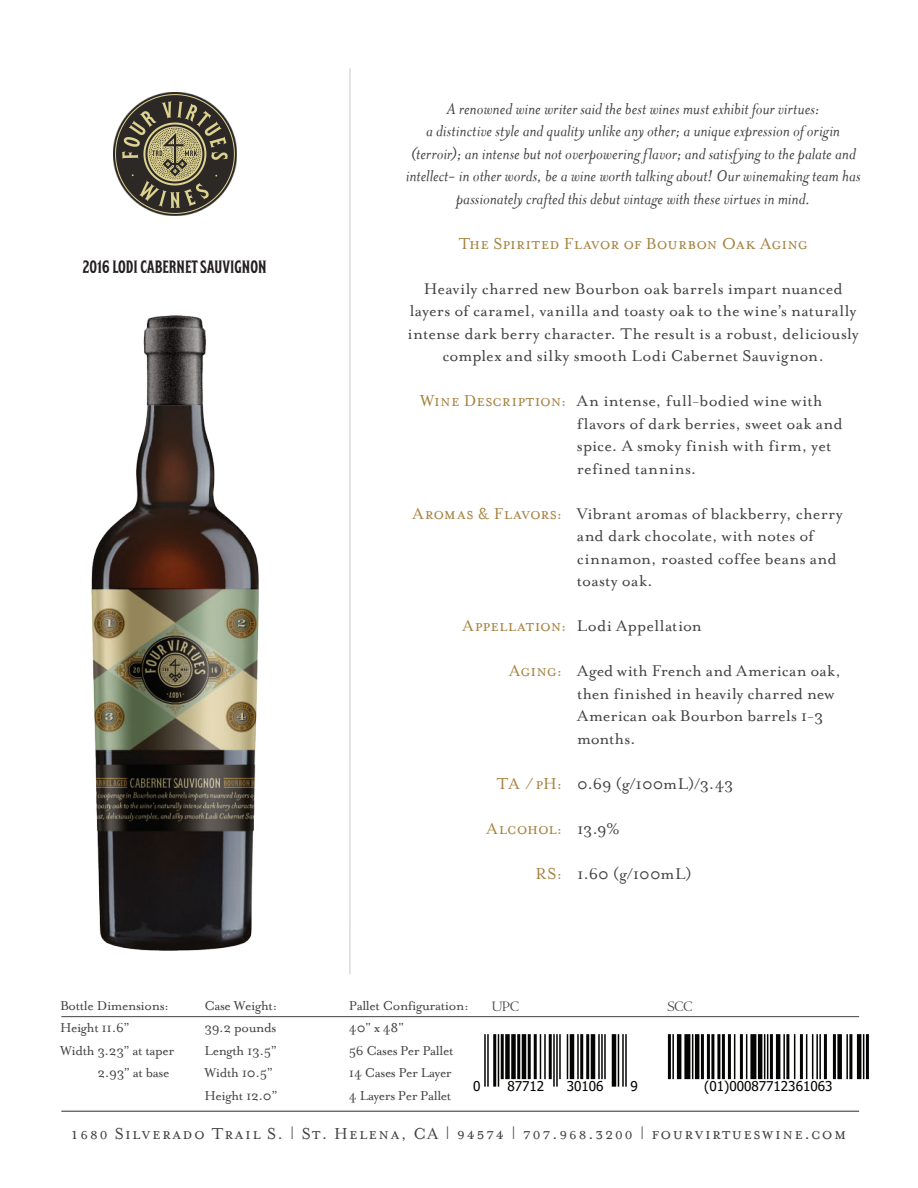
<style>
.page{position:relative;width:918px;height:1188px;background:#fff}
.page>*{position:absolute;margin:0;border:0;box-sizing:border-box;transform-origin:0 0}
.t1{font:18px/22.5px "Mrs Eaves Roman";letter-spacing:.01em;color:#40433f}
.t2{font:italic 18px/22.5px "Mrs Eaves";color:#40433f;text-align:center}
.t3{font:18px "Mrs Eaves Small Caps";letter-spacing:.075em;color:#40433f}
.t4{font:18px "Mrs Eaves Small Caps";letter-spacing:.005em;color:#a58240}
.t5{font:18px "Herschel Butter";color:#231f20}
.t6{font:15px/22.5px "Mrs Eaves Roman";letter-spacing:-.025em;color:#40433f}
.t7{font:15px "Centaur MT Std";letter-spacing:-.025em;color:#40433f}
.t8{font:13.5px "Tahoma";color:#040503}
.s1{font-family:"Mrs Eaves Small Caps";color:#a58240}
.s2{font-family:"Mrs Eaves Roman";color:#40433f}
.s3{font-family:"Mrs Eaves Roman"}
</style>
<div class="page">
<img style="left:91px;top:315px;width:167px;height:635px">
<img style="left:113px;top:92px;width:124px;height:124px">
<hr style="left:61px;top:1111px;width:798px;height:1px;background:#40433f">
<hr style="left:61px;top:1016px;width:798px;height:1px;background:#40433f">
<hr style="left:350px;top:68px;width:1px;height:906px;background:#40433f">
<svg style="left:496px;top:1034px;width:124px;height:53px"></svg>
<hr style="left:487px;top:1034px;width:2px;height:53px;background:#040503">
<hr style="left:484px;top:1034px;width:2px;height:53px;background:#040503">
<hr style="left:493px;top:1034px;width:3px;height:53px;background:#040503">
<hr style="left:498px;top:1034px;width:1px;height:53px;background:#040503">
<hr style="left:501px;top:1034px;width:3px;height:45px;background:#040503">
<div style="left:511px;top:1034px;width:5px;height:45px;background:#040503"></div>
<div style="left:505px;top:1034px;width:5px;height:45px;background:#040503"></div>
<hr style="left:517px;top:1034px;width:3px;height:45px;background:#040503">
<hr style="left:522px;top:1034px;width:4px;height:45px;background:#040503">
<hr style="left:534px;top:1034px;width:3px;height:45px;background:#040503">
<hr style="left:528px;top:1034px;width:3px;height:45px;background:#040503">
<hr style="left:544px;top:1034px;width:2px;height:45px;background:#040503">
<hr style="left:540px;top:1034px;width:1px;height:45px;background:#040503">
<hr style="left:549px;top:1034px;width:3px;height:45px;background:#040503">
<hr style="left:567px;top:1034px;width:1px;height:45px;background:#040503">
<hr style="left:559px;top:1034px;width:2px;height:45px;background:#040503">
<hr style="left:556px;top:1034px;width:2px;height:53px;background:#040503">
<hr style="left:553px;top:1034px;width:2px;height:53px;background:#040503">
<hr style="left:570px;top:1034px;width:4px;height:45px;background:#040503">
<hr style="left:577px;top:1034px;width:2px;height:45px;background:#040503">
<hr style="left:586px;top:1034px;width:3px;height:45px;background:#040503">
<hr style="left:580px;top:1034px;width:3px;height:45px;background:#040503">
<hr style="left:591px;top:1034px;width:4px;height:45px;background:#040503">
<hr style="left:604px;top:1034px;width:2px;height:45px;background:#040503">
<hr style="left:601px;top:1034px;width:2px;height:45px;background:#040503">
<hr style="left:598px;top:1034px;width:2px;height:45px;background:#040503">
<hr style="left:612px;top:1034px;width:4px;height:53px;background:#040503">
<hr style="left:625px;top:1034px;width:2px;height:53px;background:#040503">
<hr style="left:622px;top:1034px;width:2px;height:53px;background:#040503">
<hr style="left:618px;top:1034px;width:1px;height:53px;background:#040503">
<svg style="left:667px;top:1034px;width:202px;height:46px"></svg>
<hr style="left:668px;top:1034px;width:3px;height:45px;background:#040503">
<hr style="left:672px;top:1034px;width:2px;height:45px;background:#040503">
<hr style="left:677px;top:1034px;width:4px;height:45px;background:#040503">
<div style="left:684px;top:1034px;width:6px;height:45px;background:#040503"></div>
<hr style="left:692px;top:1034px;width:1px;height:45px;background:#040503">
<hr style="left:695px;top:1034px;width:4px;height:45px;background:#040503">
<hr style="left:728px;top:1034px;width:3px;height:45px;background:#040503">
<hr style="left:722px;top:1034px;width:3px;height:45px;background:#040503">
<hr style="left:717px;top:1034px;width:3px;height:45px;background:#040503">
<hr style="left:711px;top:1034px;width:3px;height:45px;background:#040503">
<hr style="left:707px;top:1034px;width:3px;height:45px;background:#040503">
<hr style="left:701px;top:1034px;width:3px;height:45px;background:#040503">
<hr style="left:734px;top:1034px;width:1px;height:45px;background:#040503">
<hr style="left:740px;top:1034px;width:3px;height:45px;background:#040503">
<hr style="left:746px;top:1034px;width:1px;height:45px;background:#040503">
<div style="left:750px;top:1034px;width:6px;height:45px;background:#040503"></div>
<hr style="left:758px;top:1034px;width:4px;height:45px;background:#040503">
<hr style="left:767px;top:1034px;width:1px;height:45px;background:#040503">
<hr style="left:764px;top:1034px;width:1px;height:45px;background:#040503">
<hr style="left:770px;top:1034px;width:3px;height:45px;background:#040503">
<hr style="left:776px;top:1034px;width:4px;height:45px;background:#040503">
<hr style="left:783px;top:1034px;width:2px;height:45px;background:#040503">
<hr style="left:786px;top:1034px;width:3px;height:45px;background:#040503">
<hr style="left:794px;top:1034px;width:1px;height:45px;background:#040503">
<hr style="left:800px;top:1034px;width:3px;height:45px;background:#040503">
<hr style="left:819px;top:1034px;width:2px;height:45px;background:#040503">
<hr style="left:816px;top:1034px;width:2px;height:45px;background:#040503">
<hr style="left:812px;top:1034px;width:1px;height:45px;background:#040503">
<hr style="left:806px;top:1034px;width:1px;height:45px;background:#040503">
<hr style="left:833px;top:1034px;width:3px;height:45px;background:#040503">
<hr style="left:824px;top:1034px;width:3px;height:45px;background:#040503">
<div style="left:837px;top:1034px;width:5px;height:45px;background:#040503"></div>
<hr style="left:846px;top:1034px;width:2px;height:45px;background:#040503">
<hr style="left:849px;top:1034px;width:3px;height:45px;background:#040503">
<hr style="left:857px;top:1034px;width:4px;height:45px;background:#040503">
<hr style="left:863px;top:1034px;width:1px;height:45px;background:#040503">
<hr style="left:866px;top:1034px;width:3px;height:45px;background:#040503">
<p class="t5" style="left:83px;top:256px;width:185px">2016 LODI CABERNET SAUVIGNON</p>
<p class="t2" style="left:406px;top:97px;width:456px">A renowned wine writer said the best wines must exhibit four virtues:<br>a distinctive style and quality unlike any other; a unique expression of origin (terroir); an intense but not overpowering flavor; and satisfying to the palate and intellect- in other words, be a wine worth talking about! Our winemaking team has passionately crafted this debut vintage with these virtues in mind.</p>
<p class="t4" style="left:459px;top:234px;width:351px">The Spirited Flavor of Bourbon Oak Aging</p>
<p class="t1" style="left:407px;top:277px;width:453px;text-align:center">Heavily charred new Bourbon oak barrels impart nuanced layers of caramel, vanilla and toasty oak to the wine’s naturally intense dark berry character. The result is a robust, deliciously complex and silky smooth Lodi Cabernet Sauvignon.</p>
<p class="t1" style="left:577px;top:390px;width:267px;text-indent:-157px"><span class="s1">Wine Description:</span> An intense, full-bodied wine with flavors of dark berries, sweet oak and spice. A smoky finish with firm, yet refined tannins.</p>
<p class="t1" style="left:577px;top:502px;width:267px;text-indent:-164px"><span class="s1">Aromas &amp; Flavors:</span> Vibrant aromas of blackberry, cherry and dark chocolate, with notes of cinnamon, roasted coffee beans and toasty oak.</p>
<p class="t1" style="left:463px;top:615px;width:241px"><span class="s1">Appellation:</span> Lodi Appellation</p>
<p class="t1" style="left:577px;top:660px;width:265px;text-indent:-68px"><span class="s1">Aging:</span> Aged with French and American oak, then finished in heavily charred new<br>American oak Bourbon barrels 1-3 months.</p>
<p class="t1" style="left:497px;top:772px;width:238px"><span class="s1">TA / pH:</span> 0.69 (g/100mL)/3.43</p>
<p class="t4" style="left:487px;top:819px;width:135px">Alcohol: <span class="s2">13.9%</span></p>
<p class="t1" style="left:536px;top:862px;width:158px"><span class="s1">RS:</span> 1.60 (g/100mL)</p>
<p class="t6" style="left:60px;top:994px;width:111px">Bottle Dimensions:</p>
<p class="t6" style="left:60px;top:1017px;width:71px">Height 11.6”</p>
<p class="t6" style="left:60px;top:1039px;width:116px">Width 3.23” at taper</p>
<p class="t6" style="left:97px;top:1062px;width:73px">2.93” at base</p>
<p class="t6" style="left:204px;top:994px;width:75px">Case Weight:<br>39.2 pounds<br>Length 13.5”<br>Width 10.5”<br>Height 12.0”</p>
<p class="t6" style="left:349px;top:994px;width:122px">Pallet Configuration:<br>40" x 48"<br>56 Cases Per Pallet<br>14 Cases Per Layer<br>4 Layers Per Pallet</p>
<p class="t7" style="left:492px;top:998px;width:29px">UPC</p>
<p class="t7" style="left:667px;top:998px;width:27px">SCC</p>
<p class="t8" style="left:473px;top:1077px;width:9px">0</p>
<p class="t8" style="left:507px;top:1077px;width:38px">87712</p>
<p class="t8" style="left:567px;top:1077px;width:38px">30106</p>
<p class="t8" style="left:631px;top:1077px;width:9px">9</p>
<p class="t8" style="left:704px;top:1077px;width:130px">(01)00087712361063</p>
<p class="t3" style="left:70px;top:1124px;width:777px">1680 Silverado Trail S. <span class="s3">|</span> St. Helena, CA <span class="s3">|</span> 94574 <span class="s3">|</span> 707.968.3200 <span class="s3">|</span> fourvirtueswine.com</p>
</div>
